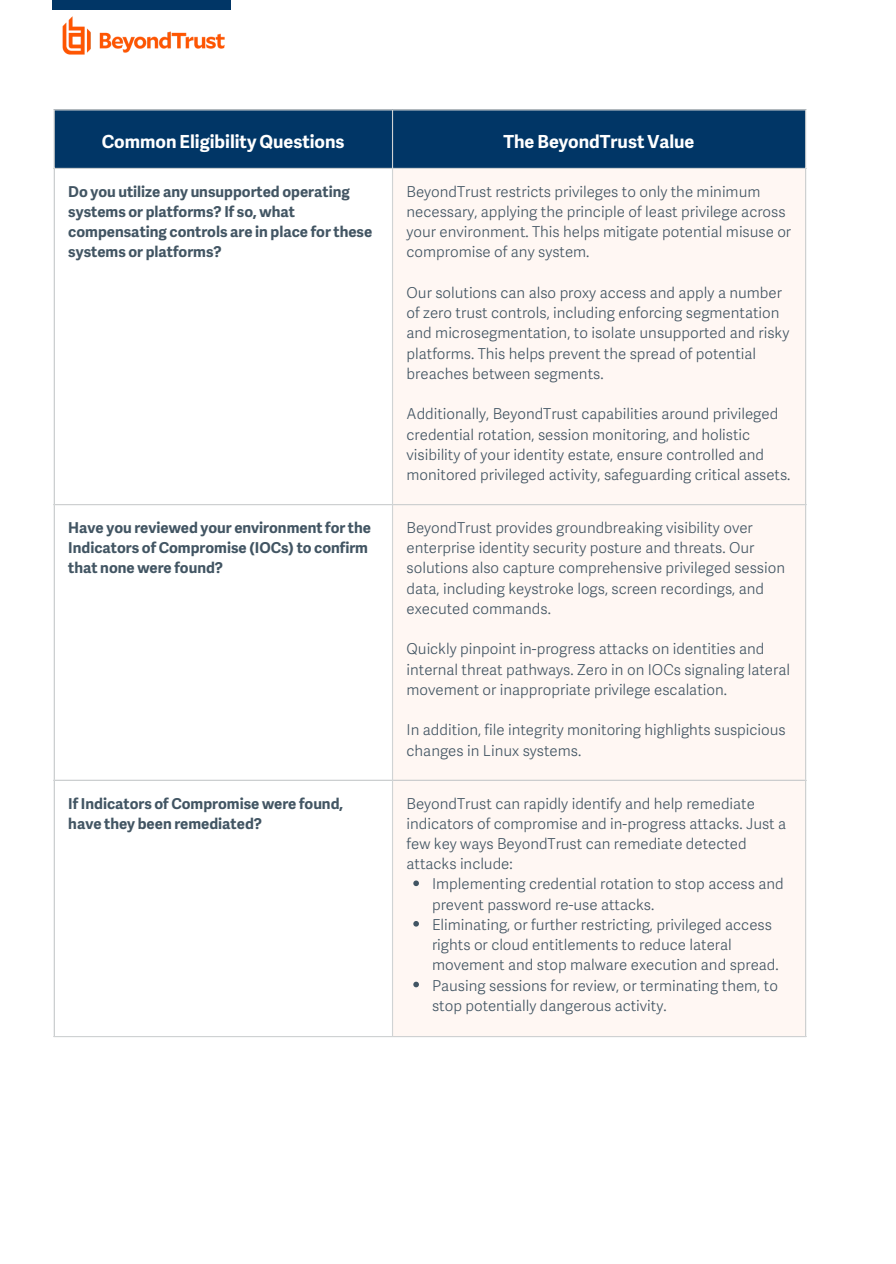
<style>
.page{position:relative;width:896px;height:1264px;background:#fff}
.page>*{position:absolute;margin:0;border:0;box-sizing:border-box;transform-origin:0 0}
.t1{font:700 18px "Adelle Sans EXT";color:#fff}
.t2{font:300 15px/20.2px "Adelle Sans EXT";color:#425563}
.t3{font:700 15px/20.2px "Adelle Sans EXT";color:#425563}
</style>
<div class="page">
<div style="left:53px;top:0;width:178px;height:9px;background:#013666"></div>
<img style="left:53px;top:9px;width:178px;height:46px">
<div style="left:55px;top:110px;width:750px;height:58px;background:#013666"></div>
<div style="left:393px;top:169px;width:412px;height:867px;background:#fff7f3"></div>
<svg style="left:413px;top:880px;width:6px;height:6px"></svg>
<svg style="left:413px;top:921px;width:6px;height:5px"></svg>
<svg style="left:413px;top:981px;width:6px;height:6px"></svg>
<hr style="left:54px;top:110px;width:1px;height:926px;background:#d0d3d4">
<hr style="left:392px;top:110px;width:1px;height:926px;background:#d0d3d4">
<hr style="left:805px;top:110px;width:1px;height:926px;background:#d0d3d4">
<hr style="left:54px;top:109px;width:752px;height:1px;background:#d0d3d4">
<hr style="left:54px;top:168px;width:752px;height:1px;background:#d0d3d4">
<hr style="left:54px;top:504px;width:752px;height:1px;background:#d0d3d4">
<hr style="left:54px;top:779px;width:752px;height:1px;background:#d0d3d4">
<hr style="left:54px;top:1036px;width:752px;height:1px;background:#d0d3d4">
<p class="t1" style="left:102px;top:126px;width:244px">Common Eligibility Questions</p>
<p class="t1" style="left:503px;top:126px;width:192px">The BeyondTrust Value</p>
<p class="t3" style="left:68px;top:180px;width:305px">Do you utilize any unsupported operating systems or platforms? If so, what compensating controls are in place for these systems or platforms?</p>
<p class="t2" style="left:406px;top:180px;width:386px">BeyondTrust restricts privileges to only the minimum necessary, applying the principle of least privilege across your environment. This helps mitigate potential misuse or compromise of any system.</p>
<p class="t2" style="left:406px;top:281px;width:384px">Our solutions can also proxy access and apply a number of zero trust controls, including enforcing segmentation and microsegmentation, to isolate unsupported and risky platforms. This helps prevent the spread of potential breaches between segments.</p>
<p class="t2" style="left:406px;top:402px;width:385px">Additionally, BeyondTrust capabilities around privileged credential rotation, session monitoring, and holistic visibility of your identity estate, ensure controlled and monitored privileged activity, safeguarding critical assets.</p>
<p class="t3" style="left:68px;top:516px;width:304px">Have you reviewed your environment for the<br>Indicators of Compromise (IOCs) to confirm that none were found?</p>
<p class="t2" style="left:406px;top:516px;width:380px">BeyondTrust provides groundbreaking visibility over enterprise identity security posture and threats. Our solutions also capture comprehensive privileged session data, including keystroke logs, screen recordings, and executed commands.</p>
<p class="t2" style="left:406px;top:637px;width:385px">Quickly pinpoint in-progress attacks on identities and internal threat pathways. Zero in on IOCs signaling lateral movement or inappropriate privilege escalation.</p>
<p class="t2" style="left:406px;top:718px;width:380px">In addition, file integrity monitoring highlights suspicious changes in Linux systems.</p>
<p class="t3" style="left:68px;top:791px;width:276px">If Indicators of Compromise were found, have they been remediated?</p>
<p class="t2" style="left:406px;top:791px;width:381px">BeyondTrust can rapidly identify and help remediate indicators of compromise and in-progress attacks. Just a few key ways BeyondTrust can remediate detected attacks include:</p>
<p class="t2" style="left:432px;top:872px;width:353px">Implementing credential rotation to stop access and prevent password re-use attacks.</p>
<p class="t2" style="left:432px;top:913px;width:348px">Eliminating, or further restricting, privileged access rights or cloud entitlements to reduce lateral movement and stop malware execution and spread.</p>
<p class="t2" style="left:432px;top:973px;width:347px">Pausing sessions for review, or terminating them, to stop potentially dangerous activity.</p>
</div>
